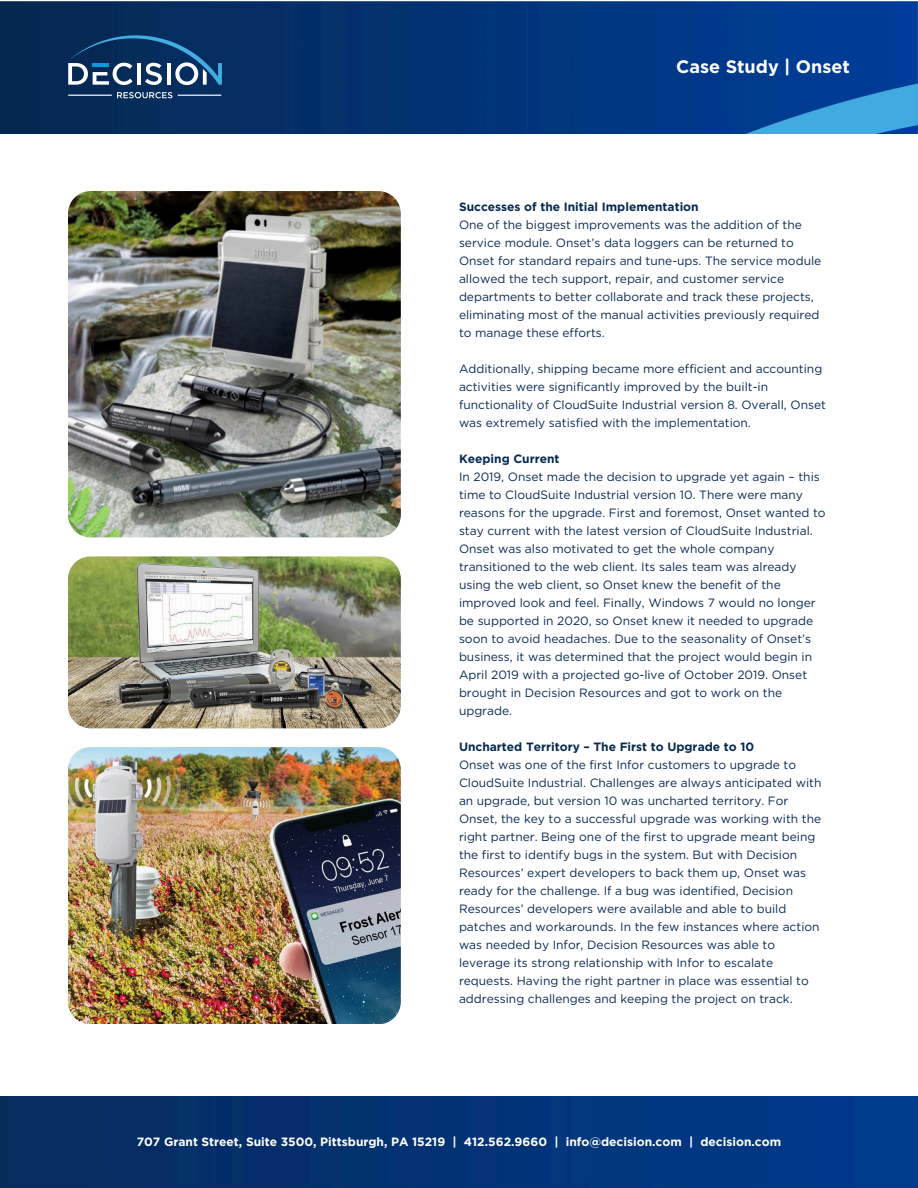
<style>
.page{position:relative;width:918px;height:1188px;background:#fff}
.page>*{position:absolute;margin:0;border:0;box-sizing:border-box;transform-origin:0 0}
.t1{font:700 18px "Gotham";color:#fff}
.t2{font:12px/18px "Gotham";color:#082a52}
.t3{font:700 12px "Gotham";color:#082a52}
.t4{font:700 12px "Gotham";color:#fff}
</style>
<div class="page">
<img style="left:68px;top:191px;width:333px;height:346px;border-radius:22px">
<img style="left:68px;top:556px;width:333px;height:172px;border-radius:22px">
<img style="left:68px;top:747px;width:333px;height:277px;border-radius:23px">
<img style="left:0;top:1096px;width:918px;height:92px">
<img style="left:0;top:1px;width:918px;height:133px">
<svg style="left:68px;top:35px;width:154px;height:50px;background:#2f557e"></svg>
<svg style="left:68px;top:92px;width:153px;height:6px"></svg>
<p class="t1" style="left:676px;top:55px;width:175px">Case Study | Onset</p>
<h1 class="t3" style="left:459px;top:200px;width:241px">Successes of the Initial Implementation</h1>
<p class="t2" style="left:459px;top:216px;width:364px">One of the biggest improvements was the addition of the service module. Onset’s data loggers can be returned to Onset for standard repairs and tune-ups. The service module allowed the tech support, repair, and customer service departments to better collaborate and track these projects, eliminating most of the manual activities previously required to manage these efforts.</p>
<p class="t2" style="left:459px;top:360px;width:368px">Additionally, shipping became more efficient and accounting activities were significantly improved by the built-in functionality of CloudSuite Industrial version 8. Overall, Onset was extremely satisfied with the implementation.</p>
<p class="t3" style="left:459px;top:452px;width:102px">Keeping Current</p>
<p class="t2" style="left:459px;top:468px;width:368px">In 2019, Onset made the decision to upgrade yet again – this time to CloudSuite Industrial version 10. There were many reasons for the upgrade. First and foremost, Onset wanted to stay current with the latest version of CloudSuite Industrial.<br>Onset was also motivated to get the whole company transitioned to the web client. Its sales team was already using the web client, so Onset knew the benefit of the improved look and feel. Finally, Windows 7 would no longer be supported in 2020, so Onset knew it needed to upgrade soon to avoid headaches. Due to the seasonality of Onset’s business, it was determined that the project would begin in April 2019 with a projected go-live of October 2019. Onset brought in Decision Resources and got to work on the upgrade.</p>
<p class="t3" style="left:459px;top:740px;width:297px">Uncharted Territory – The First to Upgrade to 10</p>
<p class="t2" style="left:459px;top:756px;width:364px">Onset was one of the first Infor customers to upgrade to CloudSuite Industrial. Challenges are always anticipated with an upgrade, but version 10 was uncharted territory. For Onset, the key to a successful upgrade was working with the right partner. Being one of the first to upgrade meant being the first to identify bugs in the system. But with Decision Resources’ expert developers to back them up, Onset was ready for the challenge. If a bug was identified, Decision Resources’ developers were available and able to build patches and workarounds. In the few instances where action was needed by Infor, Decision Resources was able to leverage its strong relationship with Infor to escalate requests. Having the right partner in place was essential to addressing challenges and keeping the project on track.</p>
<p class="t4" style="left:137px;top:1135px;width:646px">707 Grant Street, Suite 3500, Pittsburgh, PA 15219 | 412.562.9660 | info@decision.com | decision.com</p>
</div>
